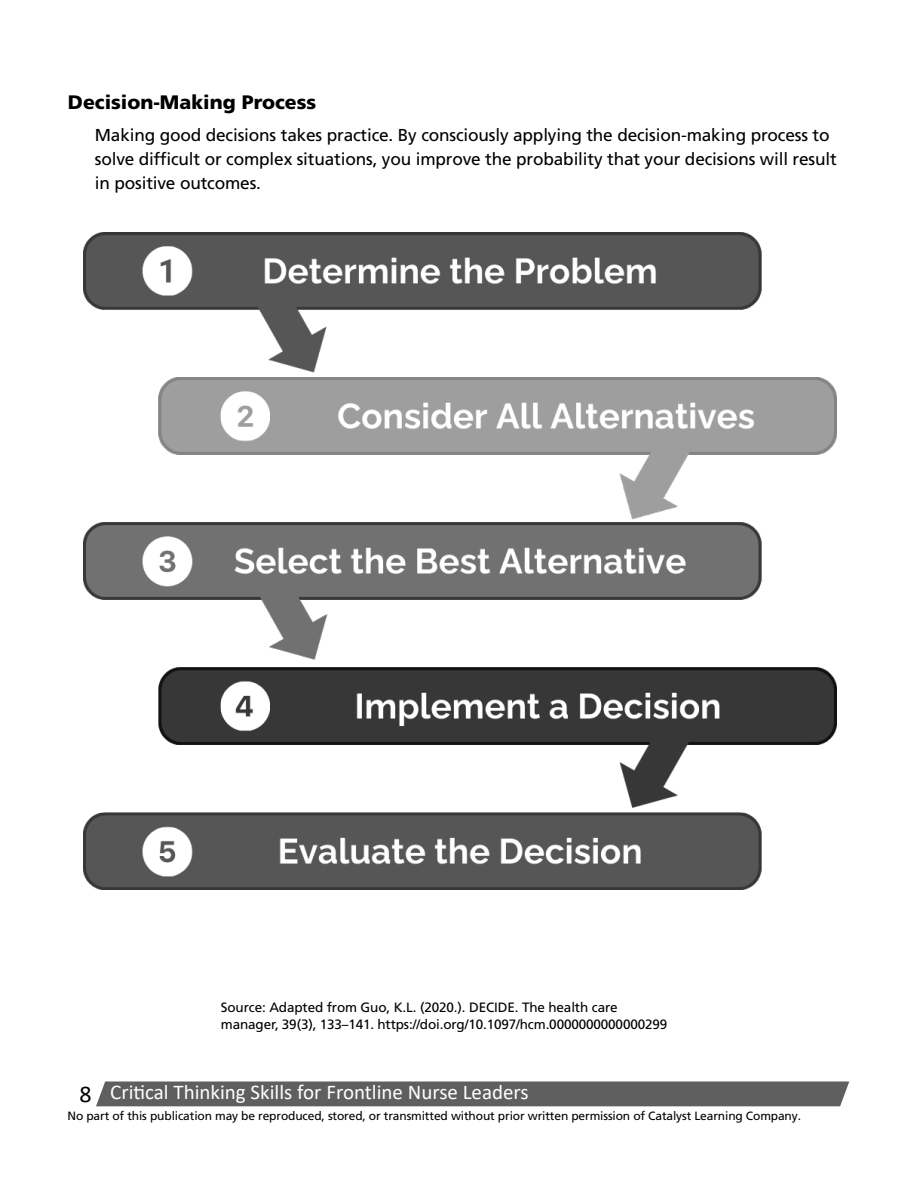
<style>
.page{position:relative;width:918px;height:1188px;background:#fff}
.page>*{position:absolute;margin:0;border:0;box-sizing:border-box;transform-origin:0 0}
.t1{font:21px "Calibri";color:#fff}
.t2{font:900 19.5px "Frutiger LT Pro";color:#000}
.New_Body_texy{font:17.25px/24px "Frutiger LT Pro";letter-spacing:-.01em;color:#000}
.New_Body_texy-2{font:13.5px/16.5px "Frutiger LT Pro";letter-spacing:-.01em;color:#000}
.t3{font:12px "Frutiger LT Pro";letter-spacing:-.01em;color:#000}
.s1{font-size:24px;color:#000}
</style>
<div class="page">
<div style="left:96px;top:1082px;width:753px;height:24px;background:#5f5f5f"></div>
<img style="left:83px;top:233px;width:754px;height:656px">
<p class="t2" style="left:68px;top:91px;width:250px">Decision-Making Process</p>
<p class="New_Body_texy" style="left:95px;top:123px;width:743px">Making good decisions takes practice. By consciously applying the decision-making process to solve difficult or complex situations, you improve the probability that your decisions will result in positive outcomes.</p>
<p class="New_Body_texy-2" style="left:221px;top:999px;width:448px">Source: Adapted from Guo, K.L. (2020.). DECIDE. The health care manager, 39(3), 133–141. https://doi.org/10.1097/hcm.0000000000000299</p>
<p class="t1" style="left:79px;top:1078px;width:451px"><span class="s1">8</span> Critical Thinking Skills for Frontline Nurse Leaders</p>
<p class="t3" style="left:68px;top:1109px;width:735px">No part of this publication may be reproduced, stored, or transmitted without prior written permission of Catalyst Learning Company.</p>
</div>
